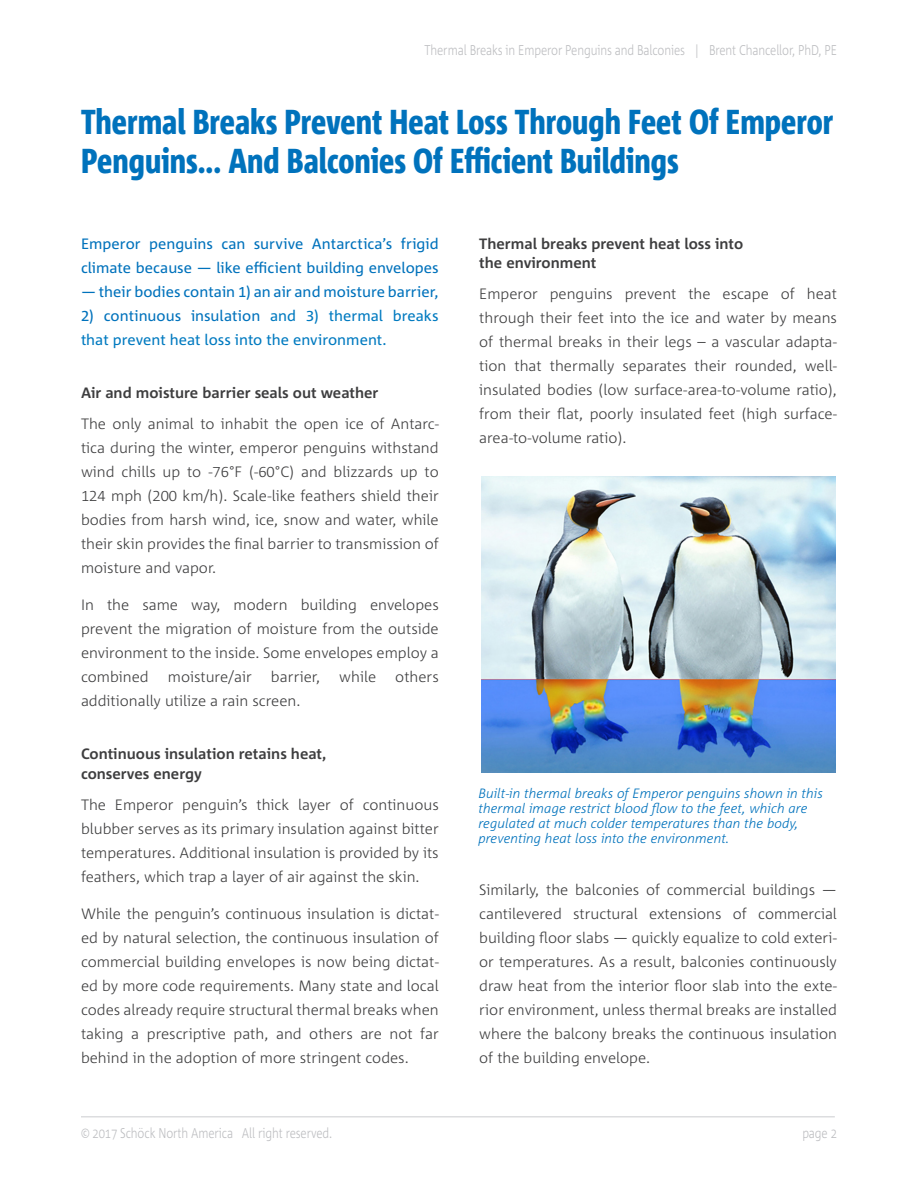
<style>
.page{position:relative;width:918px;height:1188px;background:#fff}
.page>*{position:absolute;margin:0;border:0;box-sizing:border-box;transform-origin:0 0}
.t1{font:800 34.65px/39px "Corpid Cd Schoeck";color:#0072bc;scale:.95 1}
.Tech_Article_text{font:300 15px/24px "Corpid Schoeck";color:#3e3e3f;text-align:justify}
.Tech_Article_text-2{font:15px/24px "Corpid Schoeck";color:#0072bc}
.Tech_Article_Subhead{font:700 15px/19.5px "Corpid Schoeck";color:#3e3e3f}
.Tech_Article_text-3{font:15px/24px "Corpid Schoeck";color:#007ac0}
.t2{font:300 14.1px "Corpid E1 s";letter-spacing:-.01em;color:#bcbdc0;scale:.81 1}
.t3{font:italic 300 13.5px/15px "Corpid E1 s";color:#0072bc}
.s1{color:#0072bc}
</style>
<div class="page">
<hr style="left:81px;top:1116px;width:754px;height:2px;background:#dcdddf">
<img style="left:481px;top:476px;width:355px;height:296px">
<p class="t2" style="left:425px;top:42px;width:511px">Thermal Breaks in Emperor Penguins and Balconies | Brent Chancellor, PhD, PE</p>
<p class="t1" style="left:81px;top:102px;width:793px">Thermal Breaks Prevent Heat Loss Through Feet Of Emperor<br>Penguins... And Balconies Of Efficient Buildings</p>
<p class="Tech_Article_text-2" style="left:81px;top:231px;width:359px">Emperor penguins can survive Antarctica’s frigid climate because — like efficient building envelopes</p>
<p class="Tech_Article_text-2" style="left:81px;top:279px;width:359px">— their bodies contain 1) an air and moisture barrier,</p>
<p class="Tech_Article_text-3" style="left:81px;top:303px;width:359px"><span class="s1">2) continuous insulation</span> and 3) thermal breaks that prevent heat loss into the environment.</p>
<p class="Tech_Article_Subhead" style="left:81px;top:383px;width:299px">Air and moisture barrier seals out weather</p>
<p class="Tech_Article_text" style="left:81px;top:411px;width:359px">The only animal to inhabit the open ice of Antarc&shy;tica during the winter, emperor penguins withstand wind chills up to -76°F (-60°C) and blizzards up to 124 mph (200 km/h). Scale-like feathers shield their bodies from harsh wind, ice, snow and water, while their skin provides the final barrier to transmission of moisture and vapor.</p>
<p class="Tech_Article_text" style="left:81px;top:593px;width:359px">In the same way, modern building envelopes prevent the migration of moisture from the outside environment to the inside. Some envelopes employ a combined</p>
<p class="Tech_Article_text" style="left:168px;top:665px;width:86px">moisture/air</p>
<p class="Tech_Article_text" style="left:271px;top:665px;width:51px">barrier,</p>
<p class="Tech_Article_text" style="left:339px;top:665px;width:38px">while</p>
<p class="Tech_Article_text" style="left:395px;top:665px;width:45px">others</p>
<p class="Tech_Article_text" style="left:81px;top:689px;width:221px">additionally utilize a rain screen.</p>
<p class="Tech_Article_Subhead" style="left:81px;top:744px;width:247px">Continuous insulation retains heat, conserves energy</p>
<p class="Tech_Article_text" style="left:81px;top:792px;width:359px">The Emperor penguin’s thick layer of continuous blubber serves as its primary insulation against bitter temperatures. Additional insulation is provided by its feathers, which trap a layer of air against the skin.</p>
<p class="Tech_Article_text" style="left:81px;top:902px;width:359px">While the penguin’s continuous insulation is dictat&shy;ed by natural selection, the continuous insulation of commercial building envelopes is now being dictat&shy;ed by more code requirements. Many state and local codes already require structural thermal breaks when taking a prescriptive path, and others are not far behind in the adoption of more stringent codes.</p>
<p class="Tech_Article_Subhead" style="left:479px;top:234px;width:265px">Thermal breaks prevent heat loss into the environment</p>
<p class="Tech_Article_text" style="left:479px;top:282px;width:359px">Emperor penguins prevent the escape of heat through their feet into the ice and water by means of thermal breaks in their legs – a vascular adapta&shy;tion that thermally separates their rounded, well&shy;insulated bodies (low surface-area-to-volume ratio), from their flat, poorly insulated feet (high surface&shy;area-to-volume ratio).</p>
<p class="t3" style="left:478px;top:785px;width:346px">Built-in thermal breaks of Emperor penguins shown in this thermal image restrict blood flow to the feet, which are regulated at much colder temperatures than the body, preventing heat loss into the environment.</p>
<p class="Tech_Article_text" style="left:479px;top:878px;width:359px">Similarly, the balconies of commercial buildings — cantilevered structural extensions of commercial building floor slabs — quickly equalize to cold exteri&shy;or temperatures. As a result, balconies continuously draw heat from the interior floor slab into the exte&shy;rior environment, unless thermal breaks are installed where the balcony breaks the continuous insulation of the building envelope.</p>
<p class="t2" style="left:81px;top:1124px;width:312px">© 2017 Schöck North America All right reserved.</p>
<p class="t2" style="left:802px;top:1124px;width:44px">page 2</p>
</div>
